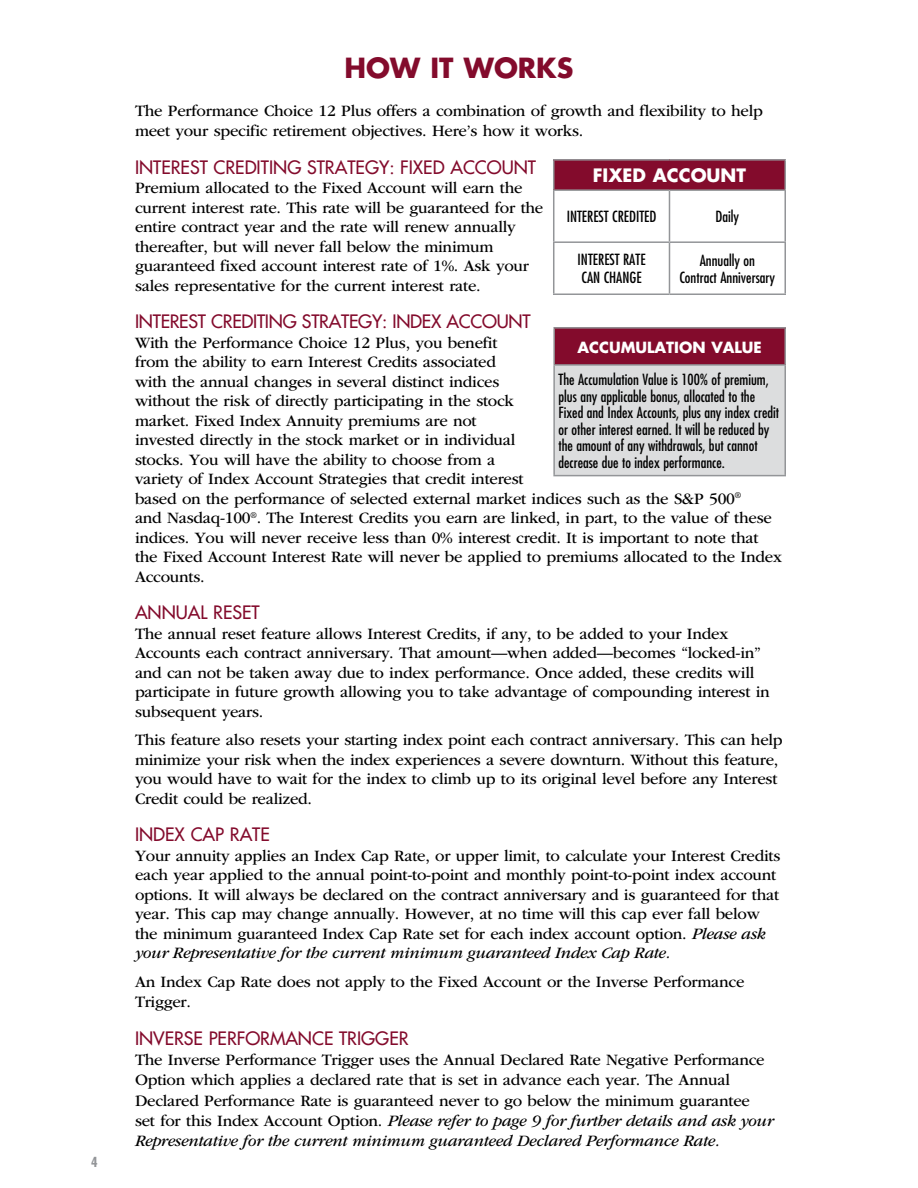
<style>
.page{position:relative;width:918px;height:1188px;background:#fff}
.page>*{position:absolute;margin:0;border:0;box-sizing:border-box;transform-origin:0 0}
.t1{font:700 27px "Futura Std";color:#830b2c}
.t2{font:500 18px "Futura Std";color:#830b2c}
.t3{font:700 18px "Futura Std";color:#fff}
.t4{font:16.5px/19.5px "ITC Garamond Std";letter-spacing:-.015em;color:#000}
.t5{font:condensed 15px/16.5px "Futura Std";color:#000}
.t6{font:700 15px "Futura Std";color:#fff}
.t7{font:700 condensed 13.5px "Futura Std";color:#939598}
.s1{font-style:italic}
</style>
<div class="page">
<hr style="left:553px;top:159px;width:116px;height:2px;background:#939598">
<svg style="left:553px;top:161px;width:231px;height:132px"></svg>
<hr style="left:669px;top:159px;width:117px;height:2px;background:#939598">
<hr style="left:784px;top:161px;width:2px;height:28px;background:#939598">
<hr style="left:553px;top:189px;width:116px;height:2px;background:#939598">
<hr style="left:553px;top:191px;width:1px;height:50px;background:#939598">
<hr style="left:669px;top:189px;width:117px;height:2px;background:#939598">
<hr style="left:669px;top:191px;width:1px;height:50px;background:#939598">
<hr style="left:784px;top:191px;width:2px;height:50px;background:#939598">
<hr style="left:553px;top:241px;width:116px;height:2px;background:#939598">
<hr style="left:553px;top:243px;width:1px;height:50px;background:#939598">
<hr style="left:669px;top:241px;width:117px;height:2px;background:#939598">
<hr style="left:669px;top:243px;width:1px;height:50px;background:#939598">
<hr style="left:784px;top:243px;width:2px;height:50px;background:#939598">
<hr style="left:553px;top:293px;width:116px;height:2px;background:#939598">
<hr style="left:669px;top:293px;width:117px;height:2px;background:#939598">
<div style="left:554px;top:328px;width:231px;height:37px;background:#830b2c"></div>
<div style="left:554px;top:365px;width:231px;height:111px;background:#dcddde"></div>
<hr style="left:553px;top:327px;width:233px;height:2px;background:#939598">
<hr style="left:553px;top:329px;width:2px;height:35px;background:#939598">
<hr style="left:784px;top:329px;width:2px;height:35px;background:#939598">
<hr style="left:553px;top:364px;width:233px;height:2px;background:#939598">
<hr style="left:553px;top:366px;width:2px;height:109px;background:#939598">
<hr style="left:784px;top:366px;width:2px;height:109px;background:#939598">
<hr style="left:553px;top:475px;width:233px;height:1px;background:#939598">
<p class="t7" style="left:91px;top:1153px;width:8px">4</p>
<h1 class="t1" style="left:345px;top:50px;width:230px">HOW IT WORKS</h1>
<p class="t4" style="left:135px;top:101px;width:629px;line-height:20.2px">The Performance Choice 12 Plus offers a combination of growth and flexibility to help meet your specific retirement objectives. Here’s how it works.</p>
<p class="t2" style="left:135px;top:156px;width:403px">INTEREST CREDITING STRATEGY: FIXED ACCOUNT</p>
<p class="t4" style="left:135px;top:179px;width:410px">Premium allocated to the Fixed Account will earn the current interest rate. This rate will be guaranteed for the entire contract year and the rate will renew annually thereafter, but will never fall below the minimum guaranteed fixed account interest rate of 1%. Ask your sales representative for the current interest rate.</p>
<p class="t2" style="left:135px;top:311px;width:397px">INTEREST CREDITING STRATEGY: INDEX ACCOUNT</p>
<p class="t4" style="left:135px;top:333px;width:648px">With the Performance Choice 12 Plus, you benefit<br>from the ability to earn Interest Credits associated<br>with the annual changes in several distinct indices<br>without the risk of directly participating in the stock<br>market. Fixed Index Annuity premiums are not<br>invested directly in the stock market or in individual<br>stocks. You will have the ability to choose from a<br>variety of Index Account Strategies that credit interest<br>based on the performance of selected external market indices such as the S&amp;P 500<sup>®<br></sup>and Nasdaq-100<sup>®</sup>. The Interest Credits you earn are linked, in part, to the value of these indices. You will never receive less than 0% interest credit. It is important to note that the Fixed Account Interest Rate will never be applied to premiums allocated to the Index Accounts.</p>
<p class="t2" style="left:135px;top:602px;width:126px">ANNUAL RESET</p>
<p class="t4" style="left:135px;top:624px;width:636px">The annual reset feature allows Interest Credits, if any, to be added to your Index Accounts each contract anniversary. That amount—when added—becomes “locked-in” and can not be taken away due to index performance. Once added, these credits will participate in future growth allowing you to take advantage of compounding interest in subsequent years.</p>
<p class="t4" style="left:135px;top:730px;width:649px">This feature also resets your starting index point each contract anniversary. This can help minimize your risk when the index experiences a severe downturn. Without this feature, you would have to wait for the index to climb up to its original level before any Interest Credit could be realized.</p>
<p class="t2" style="left:135px;top:823px;width:136px">INDEX CAP RATE</p>
<p class="t4" style="left:135px;top:846px;width:647px">Your annuity applies an Index Cap Rate, or upper limit, to calculate your Interest Credits each year applied to the annual point-to-point and monthly point-to-point index account options. It will always be declared on the contract anniversary and is guaranteed for that year. This cap may change annually. However, at no time will this cap ever fall below the minimum guaranteed Index Cap Rate set for each index account option. <span class="s1">Please ask your Representative for the current minimum guaranteed Index Cap Rate.</span></p>
<p class="t4" style="left:135px;top:972px;width:611px;line-height:20.2px">An Index Cap Rate does not apply to the Fixed Account or the Inverse Performance<br>Trigger.</p>
<p class="t2" style="left:135px;top:1027px;width:275px">INVERSE PERFORMANCE TRIGGER</p>
<p class="t4" style="left:135px;top:1050px;width:640px;line-height:20.2px">The Inverse Performance Trigger uses the Annual Declared Rate Negative Performance Option which applies a declared rate that is set in advance each year. The Annual Declared Performance Rate is guaranteed never to go below the minimum guarantee set for this Index Account Option. <span class="s1">Please refer to page 9 for further details and ask your Representative for the current minimum guaranteed Declared Performance Rate.</span></p>
<p class="t3" style="left:593px;top:164px;width:155px">FIXED ACCOUNT</p>
<p class="t5" style="left:567px;top:208px;width:91px">INTEREST CREDITED</p>
<p class="t5" style="left:716px;top:208px;width:25px">Daily</p>
<p class="t5" style="left:578px;top:251px;width:69px;line-height:18px">INTEREST RATE<br>CAN CHANGE</p>
<p class="t5" style="left:679px;top:252px;width:97px;text-align:center">Annually on<br>Contract Anniversary</p>
<p class="t6" style="left:578px;top:337px;width:186px">ACCUMULATION VALUE</p>
<p class="t5" style="left:558px;top:371px;width:222px">The Accumulation Value is 100% of premium, plus any applicable bonus, allocated to the Fixed and Index Accounts, plus any index credit or other interest earned. It will be reduced by the amount of any withdrawals, but cannot decrease due to index performance.</p>
</div>
